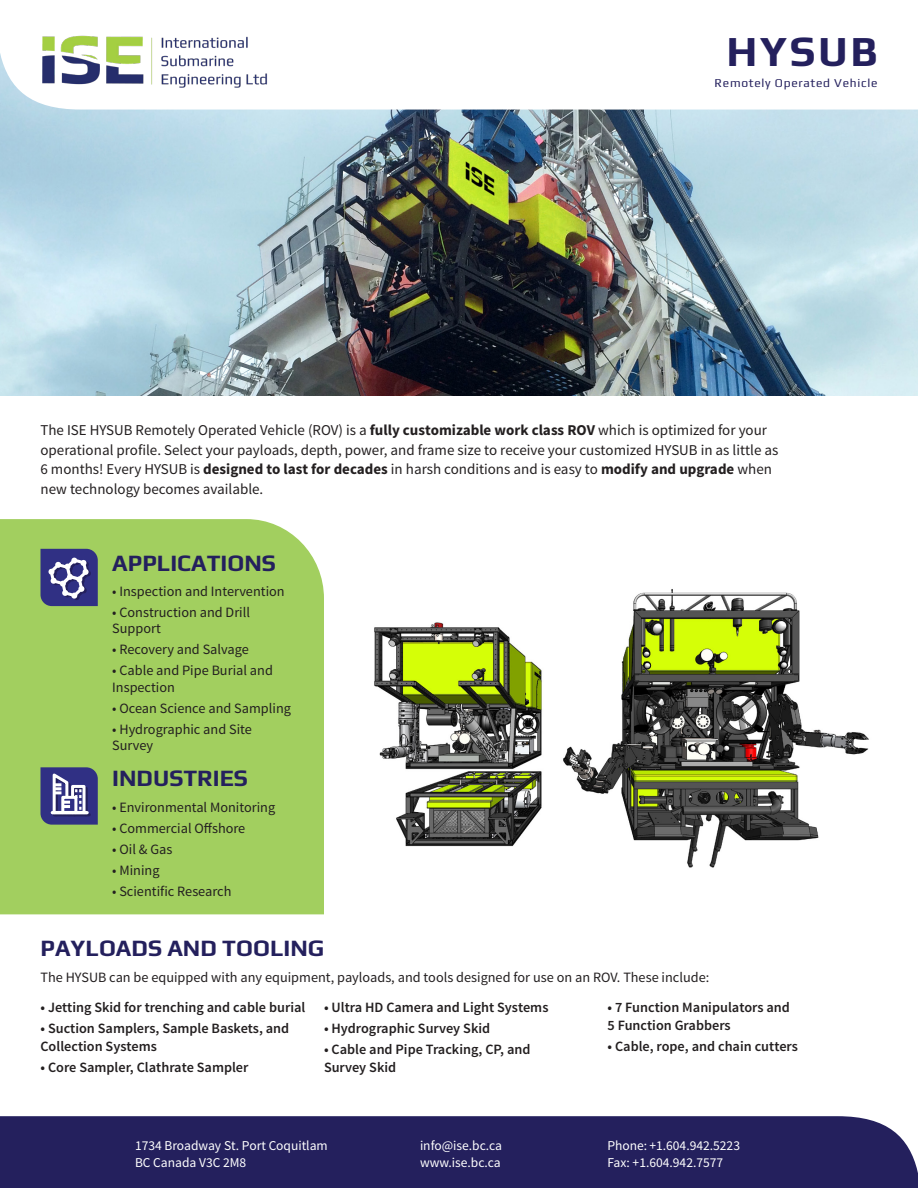
<style>
.page{position:relative;width:918px;height:1188px;background:#fff}
.page>*{position:absolute;margin:0;border:0;box-sizing:border-box;transform-origin:0 0}
.t1{font:700 42.6px "Play";letter-spacing:.06em;color:#24205d}
.t2{font:700 23.25px "Play";color:#24205d}
.t3{font:15px/19.5px "Source Sans Pro";color:#231f20}
.t4{font:14.25px/16.5px "Source Sans Pro";color:#231f20}
.t5{font:600 14.25px/18px "Source Sans Pro";color:#231f20}
.t6{font:13.5px "Source Sans Pro";color:#fff}
.t7{font:12px "Play";letter-spacing:.06em;color:#24205d}
.s1{font-weight:700}
</style>
<div class="page">
<div style="left:0;top:1116px;width:918px;height:72px;background:#24205d"></div>
<img style="left:0;top:110px;width:918px;height:285px">
<svg style="left:0;top:53px;width:918px;height:57px"></svg>
<img style="left:40px;top:35px;width:228px;height:64px">
<img style="left:374px;top:589px;width:495px;height:279px">
<div style="left:0;top:519px;width:324px;height:395px;background:#a2cf5f"></div>
<svg style="left:41px;top:549px;width:57px;height:57px;background:#545495"></svg>
<svg style="left:41px;top:767px;width:57px;height:58px"></svg>
<p class="t1" style="left:726px;top:21px;width:153px">HYSUB</p>
<p class="t7" style="left:715px;top:75px;width:164px">Remotely Operated Vehicle</p>
<p class="t3" style="left:40px;top:421px;width:740px">The ISE HYSUB Remotely Operated Vehicle (ROV) is a <span class="s1">fully customizable work class ROV</span> which is optimized for your operational profile. Select your payloads, depth, power, and frame size to receive your customized HYSUB in as little as 6 months! Every HYSUB is <span class="s1">designed to last for decades</span> in harsh conditions and is easy to <span class="s1">modify and upgrade</span> when new technology becomes available.</p>
<p class="t2" style="left:112px;top:546px;width:165px">APPLICATIONS</p>
<p class="t4" style="left:112px;top:583px;width:174px">• Inspection and Intervention</p>
<p class="t4" style="left:112px;top:604px;width:139px">• Construction and Drill<br>Support</p>
<p class="t4" style="left:112px;top:641px;width:138px">• Recovery and Salvage</p>
<p class="t4" style="left:112px;top:662px;width:162px">• Cable and Pipe Burial and<br>Inspection</p>
<p class="t4" style="left:112px;top:700px;width:180px">• Ocean Science and Sampling</p>
<p class="t4" style="left:112px;top:721px;width:141px">• Hydrographic and Site<br>Survey</p>
<p class="t2" style="left:112px;top:762px;width:137px">INDUSTRIES</p>
<p class="t4" style="left:112px;top:800px;width:165px">• Environmental Monitoring</p>
<p class="t4" style="left:112px;top:821px;width:135px">• Commercial Offshore</p>
<p class="t4" style="left:112px;top:842px;width:62px">• Oil &amp; Gas</p>
<p class="t4" style="left:112px;top:863px;width:49px">• Mining</p>
<p class="t4" style="left:112px;top:884px;width:121px">• Scientific Research</p>
<p class="t2" style="left:40px;top:932px;width:285px">PAYLOADS AND TOOLING</p>
<p class="t4" style="left:40px;top:970px;width:670px">The HYSUB can be equipped with any equipment, payloads, and tools designed for use on an ROV. These include:</p>
<p class="t5" style="left:40px;top:998px;width:266px">• Jetting Skid for trenching and cable burial</p>
<p class="t5" style="left:40px;top:1019px;width:250px">• Suction Samplers, Sample Baskets, and<br>Collection Systems</p>
<p class="t5" style="left:40px;top:1058px;width:210px">• Core Sampler, Clathrate Sampler</p>
<p class="t5" style="left:324px;top:998px;width:226px">• Ultra HD Camera and Light Systems</p>
<p class="t5" style="left:324px;top:1019px;width:168px">• Hydrographic Survey Skid</p>
<p class="t5" style="left:324px;top:1040px;width:208px">• Cable and Pipe Tracking, CP, and<br>Survey Skid</p>
<p class="t6" style="left:135px;top:1137px;width:194px">1734 Broadway St. Port Coquitlam</p>
<p class="t6" style="left:135px;top:1154px;width:113px">BC Canada V3C 2M8</p>
<p class="t6" style="left:420px;top:1137px;width:84px">info@ise.bc.ca</p>
<p class="t6" style="left:420px;top:1154px;width:82px">www.ise.bc.ca</p>
<p class="t5" style="left:608px;top:998px;width:184px">• 7 Function Manipulators and<br>5 Function Grabbers</p>
<p class="t5" style="left:608px;top:1037px;width:192px">• Cable, rope, and chain cutters</p>
<p class="t6" style="left:608px;top:1137px;width:134px">Phone: +1.604.942.5223</p>
<p class="t6" style="left:608px;top:1154px;width:117px">Fax: +1.604.942.7577</p>
</div>
